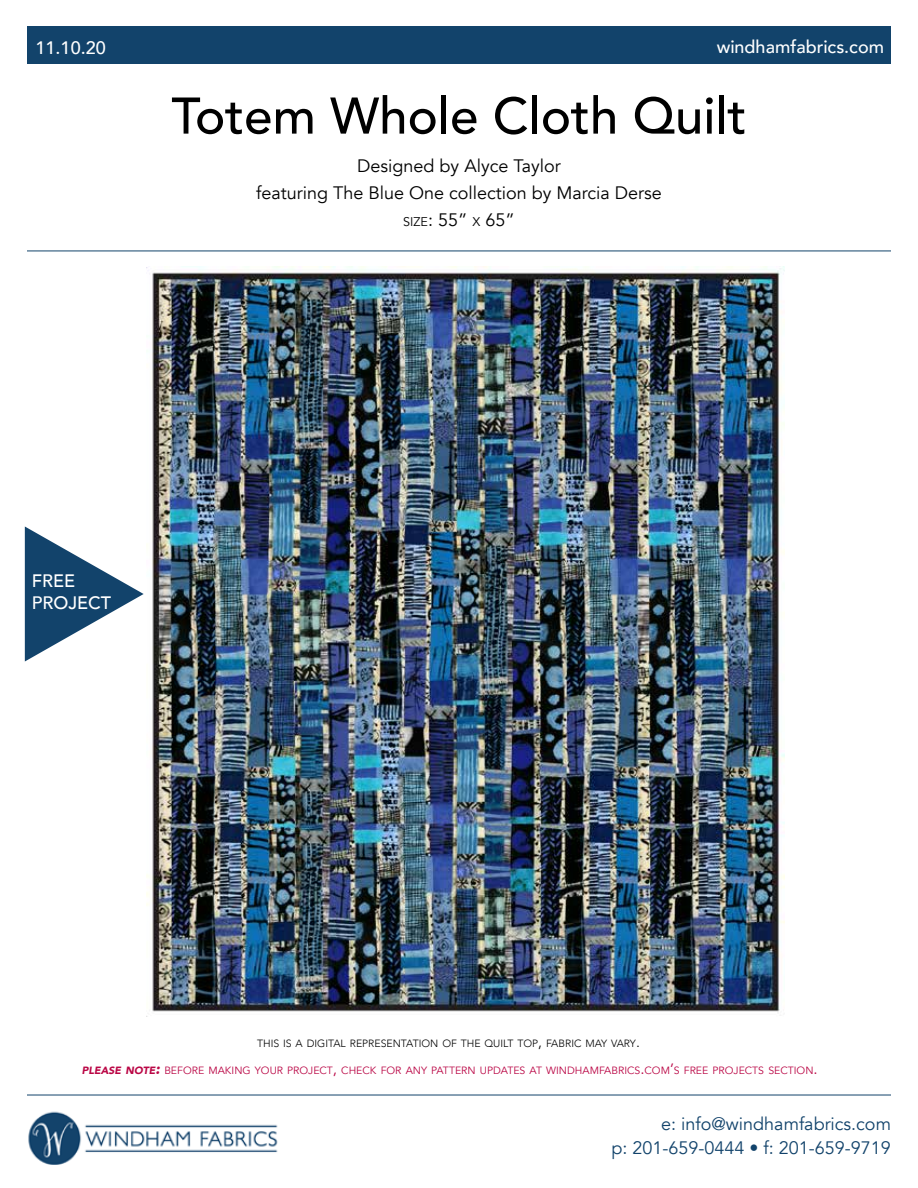
<style>
.page{position:relative;width:918px;height:1188px;background:#fff}
.page>*{position:absolute;margin:0;border:0;box-sizing:border-box;transform-origin:0 0}
.t1{font:500 51px "Avenir";color:#000}
.t2{font:18px/27px "Avenir";color:#000;text-align:center}
.t3{font:18px/24px "Avenir";color:#12436b;text-align:right}
.t4{font:500 18px/21.6px "Avenir";color:#fff}
.t5{font:10.5px "Avenir";color:#ba0645}
.t6{font:300 10.5px "Avenir";color:#000}
.s1{font-size:12.6px}
.s2{font-style:inherit}
.s3{font-size:15px}
.s4{font-weight:900;font-style:italic}
.s5{font-weight:900;font-style:italic;font-size:15px}
</style>
<div class="page">
<div style="left:27px;top:26px;width:864px;height:38px;background:#12436b"></div>
<hr style="left:27px;top:1095px;width:864px;height:1px;background:#12436b">
<hr style="left:27px;top:251px;width:864px;height:1px;background:#12436b">
<svg style="left:25px;top:526px;width:119px;height:136px"></svg>
<img style="left:28px;top:1111px;width:250px;height:53px">
<img style="left:147px;top:266px;width:638px;height:746px">
<h2 class="t4" style="left:36px;top:36px;width:72px">11.10.20</h2>
<h2 class="t4" style="left:717px;top:34px;width:169px">windhamfabrics.com</h2>
<h1 class="t1" style="left:171px;top:72px;width:577px">Totem Whole Cloth Quilt</h1>
<h2 class="t4" style="left:32px;top:569px;width:81px">FREE<br>PROJECT</h2>
<h2 class="t2" style="left:256px;top:153px;width:407px">Designed by Alyce Taylor<br>featuring The Blue One collection by Marcia Derse<br><span class="s1">SIZE</span><span class="s2">: 55”</span> <span class="s1">X</span> <span class="s2">65”</span></h2>
<p class="t6" style="left:257px;top:1038px;width:384px">THIS IS A DIGITAL REPRESENTATION OF THE QUILT TOP<span class="s3">,</span> FABRIC MAY VARY<span class="s3">.</span></p>
<p class="t5" style="left:82px;top:1064px;width:737px"><span class="s4">PLEASE NOTE</span><span class="s5">:</span> BEFORE MAKING YOUR PROJECT<span class="s3">,</span> CHECK FOR ANY PATTERN UPDATES AT WINDHAMFABRICS<span class="s3">.</span>COM<span class="s3">’</span>S FREE PROJECTS SECTION<span class="s3">.</span></p>
<h2 class="t3" style="left:612px;top:1112px;width:281px">e: info@windhamfabrics.com<br>p: 201-659-0444 • f: 201-659-9719</h2>
</div>
